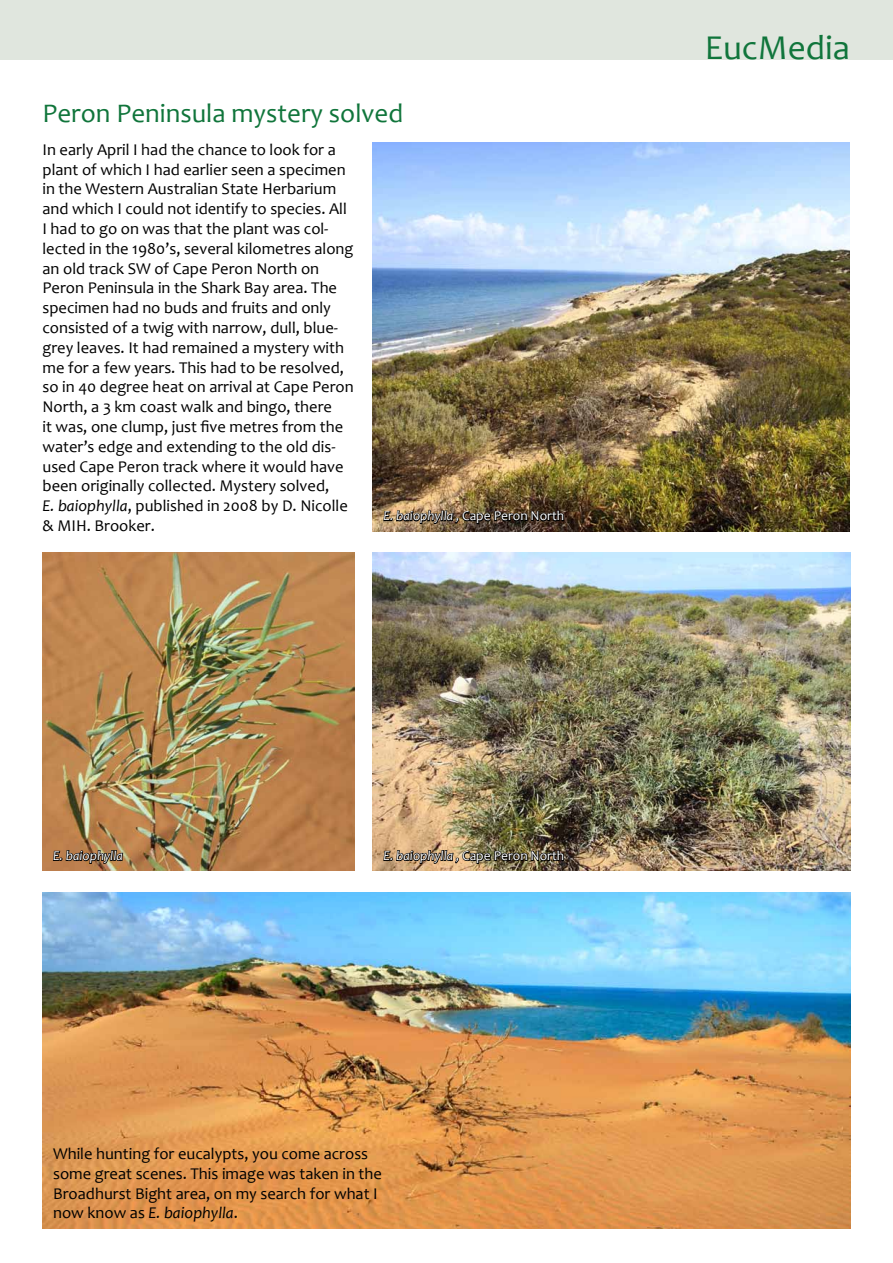
<style>
.page{position:relative;width:893px;height:1263px;background:#fff}
.page>*{position:absolute;margin:0;border:0;box-sizing:border-box;transform-origin:0 0}
.t1{font:35.1px "Candara";color:#10753b}
.t2{font:27px "Candara";color:#10753b}
.t3{font:16.5px/19.8px "Candara";color:#000}
.t4{font:13.5px "Candara";color:#fff}
.t5{font:italic 13.5px "Candara";color:#fff}
.s1{font-style:italic}
</style>
<div class="page">
<div style="left:0;top:0;width:893px;height:59px;background:#e0e6de"></div>
<img style="left:373px;top:552px;width:477px;height:319px">
<img style="left:373px;top:143px;width:477px;height:388px">
<img style="left:43px;top:552px;width:312px;height:319px">
<img style="left:43px;top:892px;width:807px;height:337px">
<img style="left:382px;top:487px;width:183px;height:45px">
<img style="left:382px;top:826px;width:183px;height:45px">
<svg style="left:52px;top:826px;width:72px;height:45px;background:#9a6e43"></svg>
<h2 class="t2" style="left:43px;top:96px;width:362px">Peron Peninsula mystery solved</h2>
<p class="t3" style="left:43px;top:139px;width:313px">In early April I had the chance to look for a plant of which I had earlier seen a specimen in the Western Australian State Herbarium and which I could not identify to species. All I had to go on was that the plant was col&shy;lected in the 1980’s, several kilometres along an old track SW of Cape Peron North on Peron Peninsula in the Shark Bay area. The specimen had no buds and fruits and only consisted of a twig with narrow, dull, blue&shy;grey leaves. It had remained a mystery with me for a few years. This had to be resolved, so in 40 degree heat on arrival at Cape Peron North, a 3 km coast walk and bingo, there<br>it was, one clump, just five metres from the water’s edge and extending to the old dis&shy;used Cape Peron track where it would have been originally collected. Mystery solved,<br><span class="s1">E. baiophylla</span>, published in 2008 by D. Nicolle &amp; MIH. Brooker.</p>
<p class="t4" style="left:383px;top:508px;width:182px"><span class="s1">E. baiophylla ,</span> Cape Peron North</p>
<p class="t5" style="left:53px;top:847px;width:71px">E. baiophylla</p>
<p class="t4" style="left:383px;top:847px;width:182px"><span class="s1">E. baiophylla ,</span> Cape Peron North</p>
<p class="t3" style="left:53px;top:1143px;width:330px">While hunting for eucalypts, you come across some great scenes. This image was taken in the Broadhurst Bight area, on my search for what I now know as <span class="s1">E. baiophylla</span>.</p>
<h1 class="t1" style="left:705px;top:26px;width:147px">EucMedia</h1>
</div>
